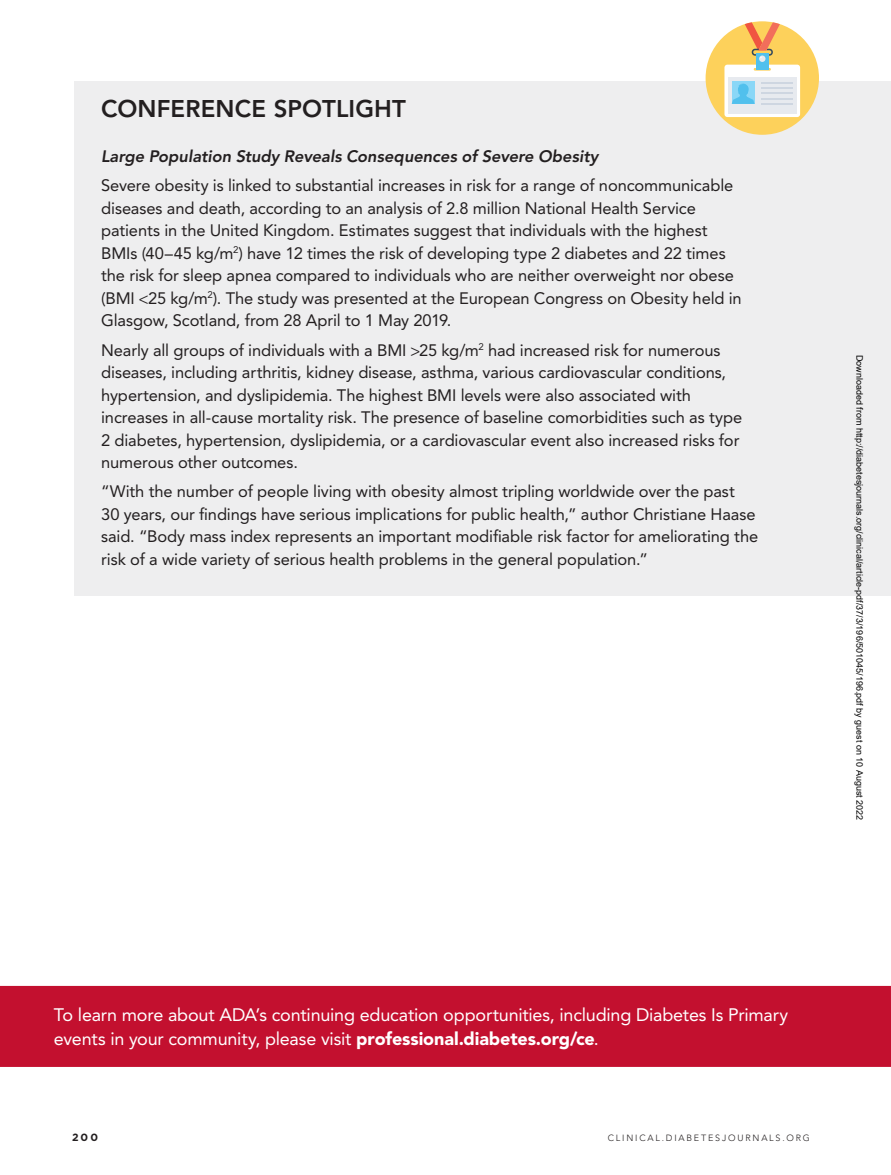
<style>
.page{position:relative;width:891px;height:1175px;background:#fff}
.page>*{position:absolute;margin:0;border:0;box-sizing:border-box;transform-origin:0 0}
.CS_-_MAIN_HEAD{font:800 24px "Avenir LT Std";letter-spacing:.005em;color:#231f20}
.t1{font:18px/24px "Avenir LT Std";letter-spacing:-.01em;color:#fff}
.CS_-_BODY{font:16.5px/22.5px "Avenir LT Std";letter-spacing:-.005em;color:#231f20}
.CD_-_H1{font:italic 800 16.5px "Avenir LT Std";letter-spacing:-.005em;color:#231f20}
.t2{font:700 10.5px "Gotham";color:#231f20}
.t3{font:9px "Arial";color:#000}
.t4{font:300 9px "Avenir LT Std";letter-spacing:.2em;color:#231f20}
.s1{font-weight:900}
</style>
<div class="page">
<div style="left:74px;top:81px;width:817px;height:514px;background:#eeeeef"></div>
<div style="left:706px;top:21px;width:113px;height:114px;background:#fdd15b;border-radius:50%"></div>
<div style="left:756px;top:53px;width:13px;height:16px;background:#51c0ed"></div>
<div style="left:759px;top:55px;width:7px;height:7px;background:#e7eaef;border-radius:50%"></div>
<svg style="left:745px;top:22px;width:35px;height:36px"></svg>
<svg style="left:724px;top:65px;width:76px;height:52px;background:#dbebf2"></svg>
<hr style="left:761px;top:82px;width:32px;height:1px;background:#ced6e1">
<hr style="left:761px;top:87px;width:32px;height:2px;background:#ced6e1">
<hr style="left:761px;top:92px;width:32px;height:2px;background:#ced6e1">
<hr style="left:761px;top:98px;width:32px;height:1px;background:#ced6e1">
<hr style="left:761px;top:103px;width:32px;height:2px;background:#ced6e1">
<div style="left:0;top:985px;width:891px;height:81px;background:#c3102f"></div>
<p class="CS_-_MAIN_HEAD" style="left:101px;top:95px;width:306px">CONFERENCE SPOTLIGHT</p>
<p class="CD_-_H1" style="left:101px;top:147px;width:499px">Large Population Study Reveals Consequences of Severe Obesity</p>
<p class="CS_-_BODY" style="left:101px;top:174px;width:642px">Severe obesity is linked to substantial increases in risk for a range of noncommunicable diseases and death, according to an analysis of 2.8 million National Health Service patients in the United Kingdom. Estimates suggest that individuals with the highest BMIs (40–45 kg/m<sup>2</sup>) have 12 times the risk of developing type 2 diabetes and 22 times the risk for sleep apnea compared to individuals who are neither overweight nor obese (BMI 25 kg/m<sup>2</sup>). The study was presented at the European Congress on Obesity held in Glasgow, Scotland, from 28 April to 1 May 2019.</p>
<p class="CS_-_BODY" style="left:101px;top:339px;width:643px">Nearly all groups of individuals with a BMI 25 kg/m<sup>2</sup> had increased risk for numerous diseases, including arthritis, kidney disease, asthma, various cardiovascular conditions, hypertension, and dyslipidemia. The highest BMI levels were also associated with increases in all-cause mortality risk. The presence of baseline comorbidities such as type 2 diabetes, hypertension, dyslipidemia, or a cardiovascular event also increased risks for numerous other outcomes.</p>
<p class="CS_-_BODY" style="left:101px;top:480px;width:659px">“With the number of people living with obesity almost tripling worldwide over the past<br>30 years, our findings have serious implications for public health,” author Christiane Haase said. “Body mass index represents an important modifiable risk factor for ameliorating the risk of a wide variety of serious health problems in the general population.”</p>
<p class="t3" style="left:863px;top:355px;width:466px;rotate:90deg">Downloaded from http://diabetesjournals.org/clinical/article-pdf/37/3/196/501045/196.pdf by guest on 10 August 2022</p>
<p class="t1" style="left:54px;top:1003px;width:736px">To learn more about ADA’s continuing education opportunities, including Diabetes Is Primary events in your community, please visit <span class="s1">professional.diabetes.org/ce</span>.</p>
<p class="t2" style="left:72px;top:1130px;width:28px">200</p>
<p class="t4" style="left:608px;top:1132px;width:204px">CLINICAL.DIABETESJOURNALS.ORG</p>
</div>
